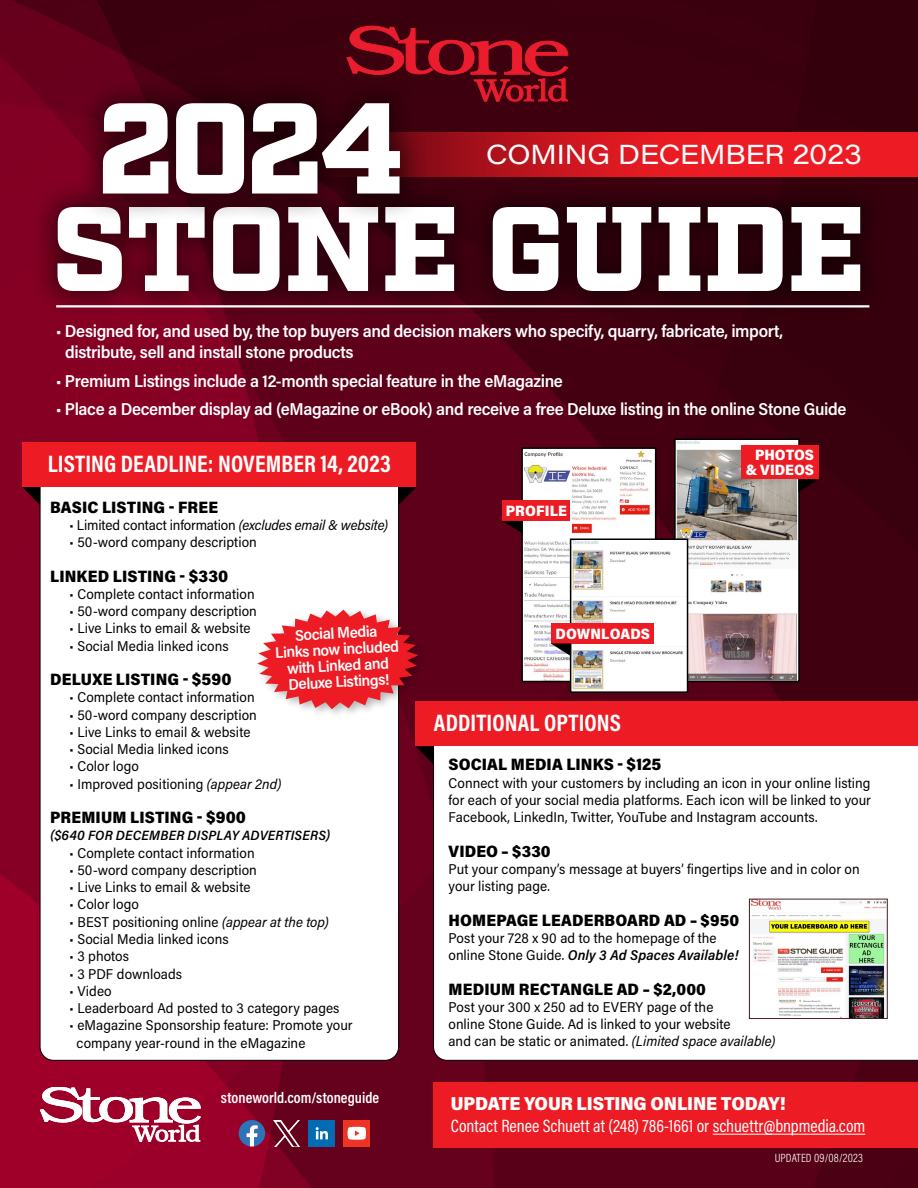
<style>
.page{position:relative;width:918px;height:1188px;background:#fff}
.page>*{position:absolute;margin:0;border:0;box-sizing:border-box;transform-origin:0 0}
.t1{font:900 129px "Factoria";color:#fff}
.t2{font:900 120px "Factoria";letter-spacing:-.015em;color:#fff}
.t3{font:27px "Acumin Pro Wide";letter-spacing:-.005em;color:#fff}
.t4{font:700 24px "Acumin Pro Cond";letter-spacing:.005em;color:#fff}
.t5{font:900 18.75px "Acumin Pro Semi Cond";letter-spacing:-.01em;color:#fff}
.t6{font:18px "Acumin Pro Cond";color:#fff}
.t7{font:600 17.25px/20.7px "Acumin Pro Semi Cond";letter-spacing:-.02em;color:#fff}
.t8{font:900 16.5px "Acumin Pro Semi Cond";letter-spacing:.005em;color:#000}
.t9{font:600 15.6px/16.4px "Acumin Pro Semi Cond";color:#fff;text-align:center}
.t10{font:600 15.6px "Acumin Pro Cond";color:#fff}
.t11{font:900 15px/15px "Acumin Pro Semi Cond";letter-spacing:.005em;color:#fff;text-align:right}
.t12{font:14.25px/17.2px "Acumin Pro Semi Cond";letter-spacing:.005em;color:#000}
.t13{font:italic 600 13.5px "Acumin Pro Semi Cond";letter-spacing:.01em;color:#000}
.t14{font:300 12px "Acumin Pro Cond";letter-spacing:.01em;color:#fff}
.s1{font-style:italic}
.s2{font-weight:600;font-style:italic}
</style>
<div class="page">
<img style="left:0;top:0;width:918px;height:1188px">
<svg style="left:239px;top:1120px;width:26px;height:27px"></svg>
<img style="left:274px;top:1120px;width:26px;height:27px">
<div style="left:309px;top:1120px;width:26px;height:27px;background:#016cb4"></div>
<svg style="left:316px;top:1127px;width:12px;height:12px"></svg>
<div style="left:344px;top:1120px;width:26px;height:27px;background:#ee3525"></div>
<svg style="left:348px;top:1127px;width:18px;height:13px"></svg>
<svg style="left:40px;top:1087px;width:160px;height:55px"></svg>
<div style="left:434px;top:1082px;width:484px;height:66px;background:#ed1c24"></div>
<hr style="left:713px;top:1134px;width:152px;height:1px;background:#fff">
<svg style="left:347px;top:26px;width:221px;height:76px;background:#770918"></svg>
<div style="left:28px;top:178px;width:862px;height:142px;background:#000;opacity:.5"></div>
<svg style="left:429px;top:132px;width:489px;height:44px;background:#d71821"></svg>
<div style="left:74px;top:74px;width:355px;height:149px;background:#000;opacity:.5"></div>
<hr style="left:56px;top:305px;width:813px;height:2px;background:#fff">
<svg style="left:40px;top:487px;width:359px;height:574px"></svg>
<div style="left:22px;top:442px;width:394px;height:45px;background:#ed1c24"></div>
<svg style="left:22px;top:487px;width:18px;height:18px"></svg>
<svg style="left:399px;top:487px;width:17px;height:18px"></svg>
<svg style="left:433px;top:701px;width:485px;height:360px"></svg>
<div style="left:416px;top:702px;width:502px;height:44px;background:#ed1c24"></div>
<svg style="left:416px;top:746px;width:18px;height:18px"></svg>
<img style="left:751px;top:901px;width:134px;height:116px">
<div style="left:749px;top:899px;width:138px;height:120px;border:1px solid #481c24"></div>
<img style="left:524px;top:450px;width:129px;height:229px">
<div style="left:521px;top:447px;width:135px;height:235px;border:2px solid #000"></div>
<img style="left:677px;top:441px;width:120px;height:238px">
<div style="left:674px;top:438px;width:126px;height:244px;border:2px solid #000"></div>
<img style="left:573px;top:541px;width:112px;height:149px">
<div style="left:570px;top:538px;width:118px;height:155px;border:2px solid #000"></div>
<div style="left:502px;top:501px;width:68px;height:20px;background:#ed1c24"></div>
<svg style="left:502px;top:521px;width:21px;height:13px"></svg>
<div style="left:551px;top:623px;width:102px;height:20px;background:#ed1c24"></div>
<svg style="left:551px;top:643px;width:20px;height:13px"></svg>
<div style="left:741px;top:445px;width:77px;height:34px;background:#ed1c24"></div>
<svg style="left:798px;top:479px;width:21px;height:13px"></svg>
<div style="left:254px;top:606px;width:174px;height:114px;background:#000;opacity:.3"></div>
<svg style="left:257px;top:610px;width:161px;height:99px"></svg>
<h1 class="t1" style="left:96px;top:71px;width:309px">2024</h1>
<h3 class="t3" style="left:486px;top:135px;width:377px">COMING DECEMBER 2023</h3>
<h2 class="t2" style="left:52px;top:177px;width:816px">STONE GUIDE</h2>
<p class="t7" style="left:65px;top:320px;width:719px;text-indent:-9px">• Designed for, and used by, the top buyers and decision makers who specify, quarry, fabricate, import, distribute, sell and install stone products</p>
<p class="t7" style="left:56px;top:370px;width:508px">• Premium Listings include a 12-month special feature in the eMagazine</p>
<p class="t7" style="left:56px;top:398px;width:792px">• Place a December display ad (eMagazine or eBook) and receive a free Deluxe listing in the online Stone Guide</p>
<h3 class="t4" style="left:48px;top:448px;width:345px">LISTING DEADLINE: NOVEMBER 14, 2023</h3>
<p class="t8" style="left:50px;top:495px;width:169px">BASIC LISTING - FREE</p>
<p class="t12" style="left:70px;top:516px;width:320px">• Limited contact information <span class="s1">(excludes email &amp; website)</span></p>
<p class="t12" style="left:70px;top:533px;width:189px">• 50-word company description</p>
<p class="t8" style="left:50px;top:564px;width:180px">LINKED LISTING - $330</p>
<p class="t12" style="left:70px;top:585px;width:187px">• Complete contact information</p>
<p class="t12" style="left:70px;top:602px;width:189px">• 50-word company description</p>
<p class="t12" style="left:70px;top:619px;width:182px">• Live Links to email &amp; website</p>
<p class="t12" style="left:70px;top:637px;width:161px">• Social Media linked icons</p>
<p class="t8" style="left:50px;top:668px;width:183px">DELUXE LISTING - $590</p>
<p class="t12" style="left:70px;top:688px;width:187px">• Complete contact information</p>
<p class="t12" style="left:70px;top:706px;width:189px">• 50-word company description</p>
<p class="t12" style="left:70px;top:723px;width:182px">• Live Links to email &amp; website</p>
<p class="t12" style="left:70px;top:740px;width:161px">• Social Media linked icons</p>
<p class="t12" style="left:70px;top:757px;width:71px">• Color logo</p>
<p class="t12" style="left:70px;top:775px;width:213px">• Improved positioning <span class="s1">(appear 2nd)</span></p>
<p class="t8" style="left:50px;top:806px;width:197px">PREMIUM LISTING - $900</p>
<p class="t13" style="left:50px;top:826px;width:282px">($640 FOR DECEMBER DISPLAY ADVERTISERS)</p>
<p class="t12" style="left:70px;top:844px;width:187px">• Complete contact information</p>
<p class="t12" style="left:70px;top:861px;width:189px">• 50-word company description</p>
<p class="t12" style="left:70px;top:878px;width:182px">• Live Links to email &amp; website</p>
<p class="t12" style="left:70px;top:895px;width:71px">• Color logo</p>
<p class="t12" style="left:70px;top:913px;width:261px">• BEST positioning online <span class="s1">(appear at the top)</span></p>
<p class="t12" style="left:70px;top:930px;width:161px">• Social Media linked icons</p>
<p class="t12" style="left:70px;top:947px;width:61px">• 3 photos</p>
<p class="t12" style="left:70px;top:964px;width:114px">• 3 PDF downloads</p>
<p class="t12" style="left:70px;top:982px;width:44px">• Video</p>
<p class="t12" style="left:70px;top:999px;width:271px">• Leaderboard Ad posted to 3 category pages</p>
<p class="t12" style="left:77px;top:1016px;width:277px;text-indent:-7px">• eMagazine Sponsorship feature: Promote your company year-round in the eMagazine</p>
<p class="t9" style="left:274px;top:627px;width:125px;rotate:-3deg">Social Media<br>Links now included with Linked and<br>Deluxe Listings!</p>
<p class="t10" style="left:221px;top:1088px;width:160px">stoneworld.com/stoneguide</p>
<p class="t11" style="left:506px;top:503px;width:63px">PROFILE</p>
<p class="t11" style="left:556px;top:625px;width:96px">DOWNLOADS</p>
<p class="t11" style="left:746px;top:446px;width:70px">PHOTOS &amp; VIDEOS</p>
<h3 class="t4" style="left:434px;top:707px;width:189px">ADDITIONAL OPTIONS</h3>
<p class="t8" style="left:449px;top:753px;width:214px">SOCIAL MEDIA LINKS - $125</p>
<p class="t12" style="left:449px;top:774px;width:424px;text-align:justify">Connect with your customers by including an icon in your online listing for each of your social media platforms. Each icon will be linked to your Facebook, LinkedIn, Twitter, YouTube and Instagram accounts.</p>
<p class="t8" style="left:449px;top:839px;width:104px">VIDEO – $330</p>
<p class="t12" style="left:449px;top:860px;width:413px">Put your company’s message at buyers’ fingertips live and in color on your listing page.</p>
<p class="t8" style="left:449px;top:908px;width:292px">HOMEPAGE LEADERBOARD AD – $950</p>
<p class="t12" style="left:449px;top:929px;width:291px">Post your 728 x 90 ad to the homepage of the online Stone Guide. <span class="s2">Only 3 Ad Spaces Available!</span></p>
<p class="t8" style="left:449px;top:977px;width:259px">MEDIUM RECTANGLE AD – $2,000</p>
<p class="t12" style="left:449px;top:998px;width:329px">Post your 300 x 250 ad to EVERY page of the<br>online Stone Guide. Ad is linked to your website<br>and can be static or animated. <span class="s1">(Limited space available)</span></p>
<h3 class="t5" style="left:451px;top:1090px;width:336px">UPDATE YOUR LISTING ONLINE TODAY!</h3>
<p class="t6" style="left:451px;top:1115px;width:416px">Contact Renee Schuett at (248) 786-1661 or schuettr@bnpmedia.com</p>
<p class="t14" style="left:775px;top:1151px;width:90px">UPDATED 09/08/2023</p>
</div>
